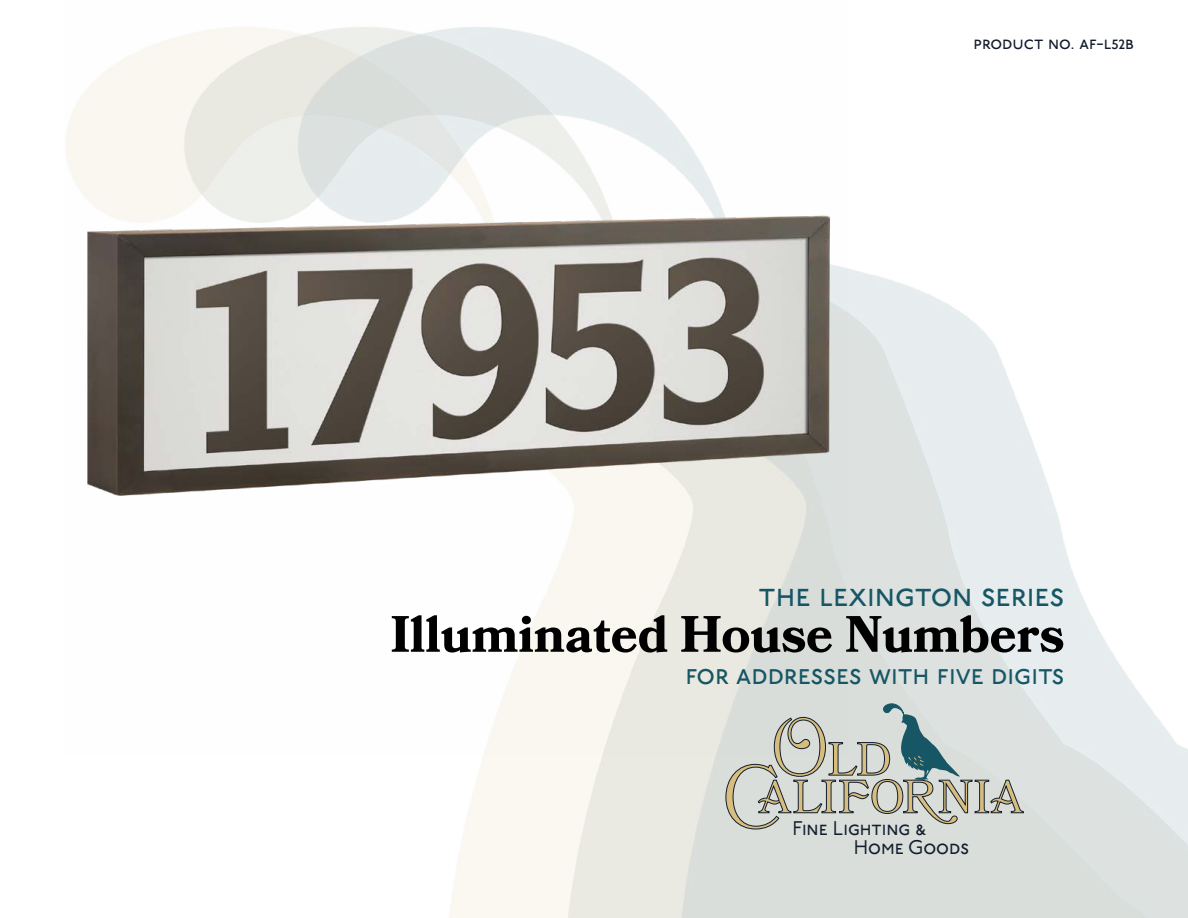
<style>
.page{position:relative;width:1188px;height:918px;background:#fff}
.page>*{position:absolute;margin:0;border:0;box-sizing:border-box;transform-origin:0 0}
.t1{font:700 51px "Bookmania";color:#000}
.t2{font:46.5px "Bookmania";letter-spacing:.025em;color:#d7be7f}
.t3{font:33px "P22 Underground Bk P";color:#175765}
.t4{font:28.5px "P22 Underground Bk P";color:#175765}
.t5{font:19.8px/18.1px "P22 Underground Bk P";color:#131e2d}
.t6{font:18px "P22 Underground Bk P";color:#131a2d}
.s1{font-weight:300;font-size:80.85px}
.s2{font-size:64.95px}
</style>
<div class="page">
<svg style="left:725px;top:702px;width:299px;height:127px;background:#c1c9c8"></svg>
<img style="left:65px;top:26px;width:783px;height:730px">
<p class="t6" style="left:974px;top:33px;width:162px">product no. af-l52b</p>
<p class="t3" style="left:759px;top:576px;width:307px">the lexington series</p>
<h1 class="t1" style="left:391px;top:604px;width:675px">Illuminated House Numbers</h1>
<p class="t4" style="left:685px;top:659px;width:380px">for addresses with five digits</p>
<h2 class="t2" style="left:770px;top:732px;width:123px"><span class="s1">O</span>LD</h2>
<h2 class="t2" style="left:723px;top:770px;width:301px"><span class="s2">C</span> ALIFORNIA</h2>
<p class="t5" style="left:854px;top:820px;width:117px;text-indent:-61px">Fine Lighting &amp;<br>Home Goods</p>
</div>
